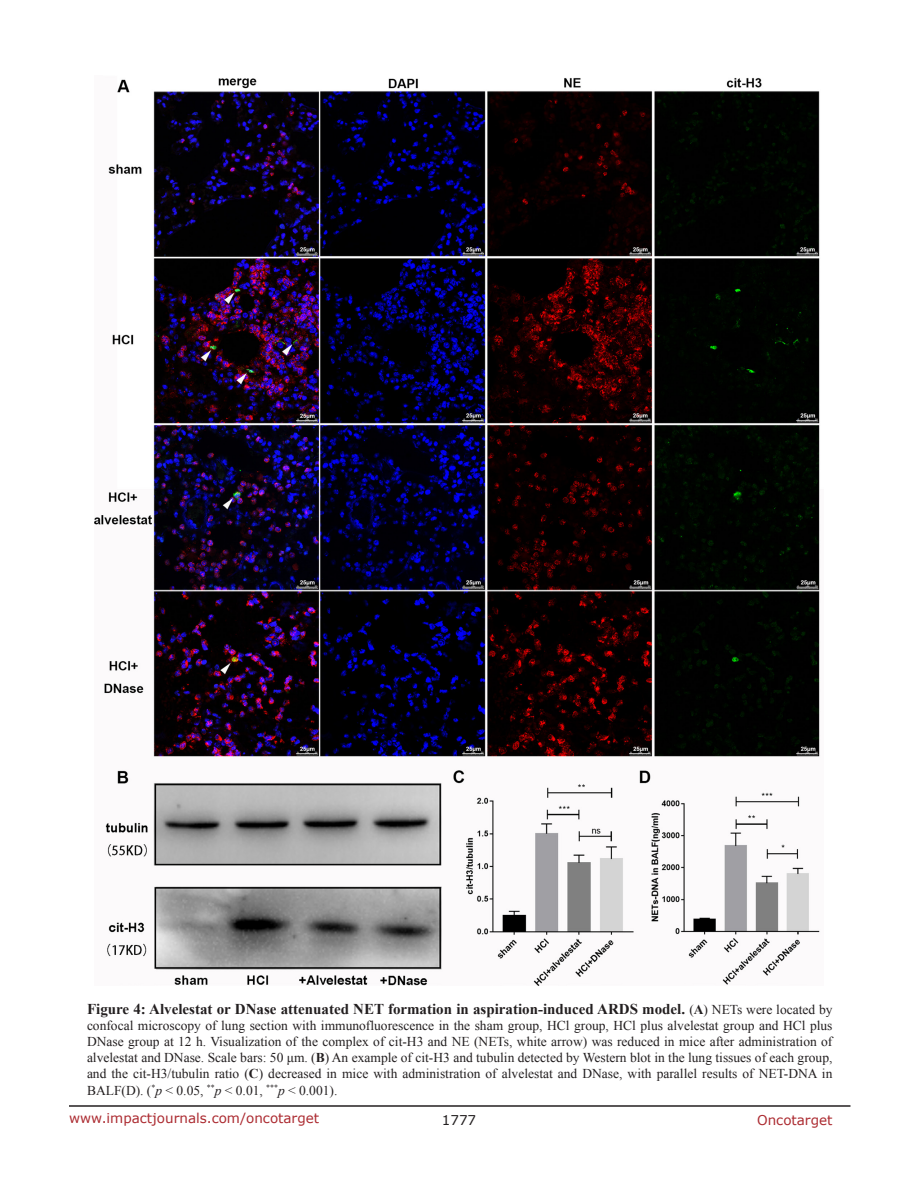
<style>
.page{position:relative;width:918px;height:1188px;background:#fff}
.page>*{position:absolute;margin:0;border:0;box-sizing:border-box;transform-origin:0 0}
.FigureText{font:700 15px "Times New Roman";color:#231f20}
.FigureText-2{font:13.5px/16.2px "Times New Roman";color:#231f20;text-align:justify}
.t1{font:13.5px "Verdana";color:#ac2b31}
.t2{font:13.5px "Verdana";color:#231f20}
.s1{font-weight:400;font-size:13.5px}
.s2{font-size:13.5px}
.s3{font-weight:700}
.s4{font-style:italic}
</style>
<div class="page">
<hr style="left:69px;top:1105px;width:781px;height:2px;background:#231f20">
<img style="left:94px;top:78px;width:726px;height:908px">
<p class="FigureText" style="left:87px;top:998px;width:747px">Figure 4: Alvelestat or DNase attenuated NET formation in aspiration-induced ARDS model. <span class="s1">(</span><span class="s2">A</span><span class="s1">) NETs were located by</span></p>
<p class="FigureText-2" style="left:87px;top:1017px;width:747px">confocal microscopy of lung section with immunofluorescence in the sham group, HCl group, HCl plus alvelestat group and HCl plus DNase group at 12 h. Visualization of the complex of cit-H3 and NE (NETs, white arrow) was reduced in mice after administration of alvelestat and DNase. Scale bars: 50 μm. (<span class="s3">B</span>) An example of cit-H3 and tubulin detected by Western blot in the lung tissues of each group, and the cit-H3/tubulin ratio (<span class="s3">C</span>) decreased in mice with administration of alvelestat and DNase, with parallel results of NET-DNA in BALF(D). (<sup>*</sup><span class="s4">p</span> &lt; 0.05, <sup>**</sup><span class="s4">p</span> &lt; 0.01, <sup>***</sup><span class="s4">p</span> &lt; 0.001).</p>
<p class="t1" style="left:69px;top:1109px;width:252px">www.impactjournals.com/oncotarget</p>
<p class="t2" style="left:442px;top:1111px;width:36px">1777</p>
<p class="t1" style="left:757px;top:1111px;width:77px">Oncotarget</p>
</div>
